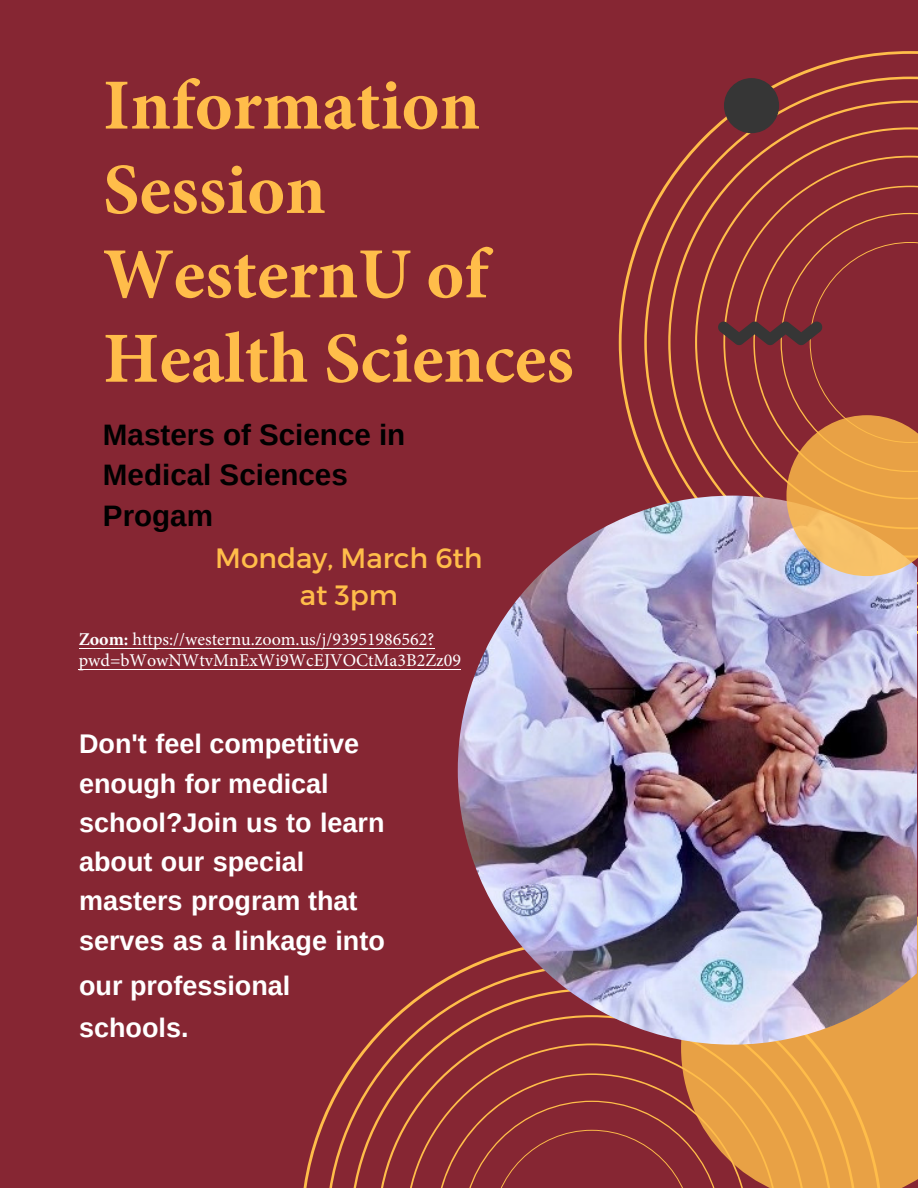
<style>
.page{position:relative;width:918px;height:1188px;background:#862633}
.page>*{position:absolute;margin:0;border:0;box-sizing:border-box;transform-origin:0 0}
.t1{font:700 72px/84.4px "Minion Pro";color:#ffbd4a}
.t2{font:700 29.55px/40.5px "Arimo";color:#000}
.t3{font:27.9px/37.2px "Montserrat";color:#ffbd4a;text-align:center}
.t4{font:700 27px/39.3px "Arimo";color:#fff}
.t5{font:18px/21.6px "Minion Pro";color:#fff}
.s1{font-weight:700}
</style>
<div class="page">
<svg style="left:619px;top:51px;width:299px;height:583px"></svg>
<svg style="left:644px;top:77px;width:274px;height:531px"></svg>
<div style="left:883px;top:916px;width:35px;height:272px;background:#e8a145"></div>
<svg style="left:303px;top:1045px;width:580px;height:143px;fill:#e8a145"></svg>
<svg style="left:326px;top:971px;width:532px;height:217px"></svg>
<img style="left:458px;top:496px;width:459px;height:549px">
<svg style="left:718px;top:213px;width:200px;height:363px"></svg>
<div style="left:724px;top:78px;width:55px;height:55px;background:#363636;border-radius:50%"></div>
<hr style="left:79px;top:669px;width:382px;height:1px;background:#fff">
<hr style="left:79px;top:648px;width:355px;height:1px;background:#fff">
<h1 class="t1" style="left:103px;top:62px;width:472px">Information<br>Session<br>WesternU of<br>Health Sciences</h1>
<p class="t2" style="left:103px;top:414px;width:304px">Masters of Science in<br>Medical Sciences<br>Progam</p>
<p class="t3" style="left:215px;top:538px;width:269px">Monday, March 6th at 3pm</p>
<p class="t5" style="left:79px;top:628px;width:384px"><span class="s1">Zoom:</span> https://westernu.zoom.us/j/93951986562? pwd=bWowNWtvMnExWi9WcEJVOCtMa3B2Zz09</p>
<p class="t4" style="left:79px;top:724px;width:307px">Don't feel competitive enough for medical school?Join us to learn about our special masters program that serves as a linkage into</p>
<p class="t4" style="left:79px;top:965px;width:213px;line-height:41.7px">our professional schools.</p>
</div>
